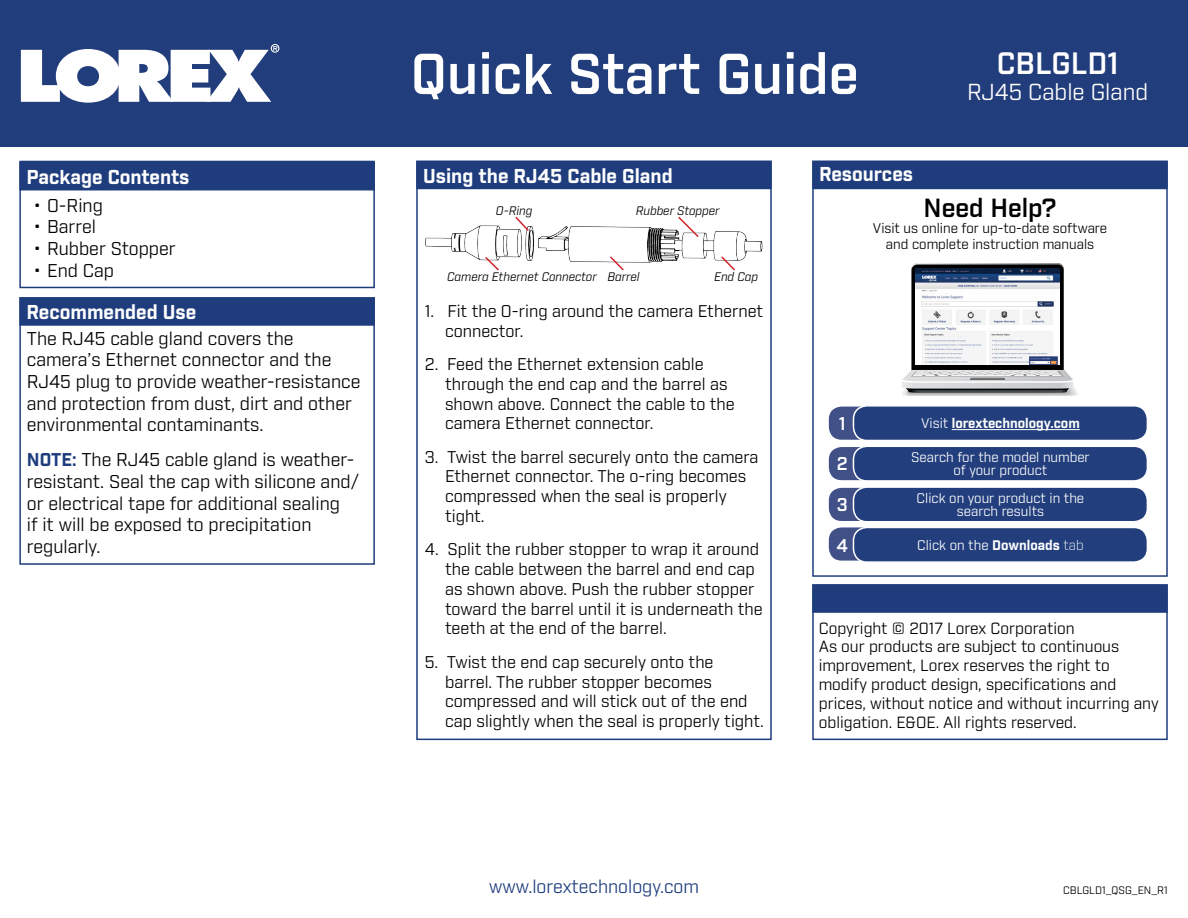
<style>
.page{position:relative;width:1188px;height:918px;background:#fff}
.page>*{position:absolute;margin:0;border:0;box-sizing:border-box;transform-origin:0 0}
.t1{font:600 55.5px "Industry";color:#fff}
.t2{font:600 30px "Industry";color:#fff}
.t3{font:600 25.5px "Industry";color:#000}
.t4{font:22.5px "Industry";color:#fff}
.t5{font:700 19.5px "Industry";color:#fff}
.t6{font:18px/21.6px "Industry";color:#000}
.t7{font:18px "Industry";color:#1f3d7d}
.t8{font:600 18px "Industry";color:#fff}
.t9{font:16.5px/19.8px "Industry";color:#000}
.t10{font:15.75px/18.9px "Industry";color:#000}
.t11{font:13.5px/13.5px "Industry";color:#fff;text-align:center}
.t12{font:13.5px/16.2px "Industry";color:#000;text-align:center}
.t13{font:700 13.5px "Industry";color:#fff}
.t14{font:italic 12px "Industry";color:#000}
.t15{font:10.5px "Industry";color:#000}
.s1{font-weight:700;color:#1f3d7d}
.s2{font-weight:400}
.s3{font-weight:700}
.s4{font-weight:300}
</style>
<div class="page">
<div style="left:19px;top:162px;width:356px;height:28px;background:#1f3d7d"></div>
<div style="left:19px;top:161px;width:356px;height:127px;border:2px solid #1f3d7d"></div>
<div style="left:812px;top:161px;width:356px;height:28px;background:#1f3d7d"></div>
<div style="left:812px;top:161px;width:356px;height:416px;border:2px solid #1f3d7d"></div>
<div style="left:812px;top:584px;width:356px;height:29px;background:#1f3d7d"></div>
<div style="left:812px;top:584px;width:356px;height:156px;border:2px solid #1f3d7d"></div>
<div style="left:19px;top:297px;width:356px;height:29px;background:#1f3d7d"></div>
<div style="left:19px;top:297px;width:356px;height:268px;border:2px solid #1f3d7d"></div>
<div style="left:416px;top:161px;width:356px;height:579px;border:2px solid #1f3d7d"></div>
<div style="left:416px;top:161px;width:356px;height:28px;background:#1f3d7d"></div>
<img style="left:425px;top:225px;width:338px;height:38px">
<svg style="left:483px;top:255px;width:18px;height:16px"></svg>
<svg style="left:608px;top:255px;width:17px;height:16px"></svg>
<svg style="left:720px;top:255px;width:17px;height:16px"></svg>
<svg style="left:514px;top:216px;width:16px;height:17px"></svg>
<svg style="left:677px;top:216px;width:23px;height:23px"></svg>
<div style="left:828px;top:527px;width:294px;height:34px;background:#415188;border-radius:14px"></div>
<div style="left:827px;top:526px;width:296px;height:36px;border:2px solid #fff;border-radius:14px"></div>
<div style="left:853px;top:527px;width:294px;height:35px;background:#223e7c;border-radius:14px"></div>
<div style="left:853px;top:527px;width:295px;height:36px;border:2px solid #fff;border-radius:14px"></div>
<div style="left:828px;top:406px;width:294px;height:34px;background:#415188;border-radius:14px"></div>
<div style="left:827px;top:405px;width:296px;height:36px;border:2px solid #fff;border-radius:14px"></div>
<div style="left:853px;top:406px;width:294px;height:34px;background:#223e7c;border-radius:14px"></div>
<div style="left:853px;top:405px;width:295px;height:36px;border:2px solid #fff;border-radius:14px"></div>
<hr style="left:952px;top:429px;width:128px;height:1px;background:#fff">
<div style="left:828px;top:446px;width:294px;height:35px;background:#415188;border-radius:14px"></div>
<div style="left:827px;top:446px;width:296px;height:36px;border:2px solid #fff;border-radius:14px"></div>
<div style="left:828px;top:487px;width:294px;height:35px;background:#415188;border-radius:14px"></div>
<div style="left:827px;top:486px;width:296px;height:36px;border:2px solid #fff;border-radius:14px"></div>
<div style="left:853px;top:446px;width:294px;height:35px;background:#223e7c;border-radius:14px"></div>
<div style="left:853px;top:446px;width:295px;height:36px;border:2px solid #fff;border-radius:14px"></div>
<div style="left:853px;top:487px;width:294px;height:35px;background:#223e7c;border-radius:14px"></div>
<div style="left:853px;top:486px;width:295px;height:36px;border:2px solid #fff;border-radius:14px"></div>
<svg style="left:902px;top:263px;width:176px;height:133px"></svg>
<img style="left:915px;top:269px;width:145px;height:56px">
<img style="left:915px;top:325px;width:145px;height:39px">
<div style="left:0;top:0;width:1188px;height:147px;background:#223d7b"></div>
<svg style="left:21px;top:44px;width:258px;height:59px"></svg>
<p class="t5" style="left:27px;top:165px;width:164px">Package Contents</p>
<p class="t6" style="left:34px;top:195px;width:71px">• O-Ring</p>
<p class="t6" style="left:34px;top:217px;width:64px">• Barrel</p>
<p class="t6" style="left:34px;top:238px;width:144px">• Rubber Stopper</p>
<p class="t6" style="left:34px;top:260px;width:82px">• End Cap</p>
<p class="t5" style="left:27px;top:300px;width:171px">Recommended Use</p>
<p class="t6" style="left:27px;top:328px;width:335px">The RJ45 cable gland covers the camera’s Ethernet connector and the RJ45 plug to provide weather-resistance and protection from dust, dirt and other environmental contaminants.</p>
<p class="t6" style="left:27px;top:450px;width:334px"><span class="s1">NOTE:</span> The RJ45 cable gland is weather&shy;resistant. Seal the cap with silicone and/ or electrical tape for additional sealing<br>if it will be exposed to precipitation regularly.</p>
<h1 class="t1" style="left:411px;top:40px;width:450px">Quick Start Guide</h1>
<p class="t5" style="left:423px;top:164px;width:251px">Using the RJ45 Cable Gland</p>
<p class="t5" style="left:819px;top:162px;width:96px">Resources</p>
<h2 class="t2" style="left:997px;top:45px;width:123px">CBLGLD1</h2>
<h3 class="t4" style="left:967px;top:78px;width:183px">RJ45 Cable Gland</h3>
<p class="t14" style="left:496px;top:203px;width:38px">O-Ring</p>
<p class="t14" style="left:636px;top:203px;width:86px">Rubber Stopper</p>
<p class="t14" style="left:607px;top:269px;width:34px">Barrel</p>
<p class="t14" style="left:714px;top:269px;width:46px">End Cap</p>
<p class="t9" style="left:445px;top:301px;width:320px;text-indent:-20px">1. Fit the O-ring around the camera Ethernet connector.</p>
<p class="t9" style="left:445px;top:355px;width:291px;text-indent:-20px">2. Feed the Ethernet extension cable through the end cap and the barrel as shown above. Connect the cable to the camera Ethernet connector.</p>
<p class="t9" style="left:445px;top:447px;width:315px;text-indent:-20px">3. Twist the barrel securely onto the camera<br>Ethernet connector. The o-ring becomes compressed when the seal is properly tight.</p>
<p class="t9" style="left:445px;top:540px;width:319px;text-indent:-20px">4. Split the rubber stopper to wrap it around the cable between the barrel and end cap as shown above. Push the rubber stopper toward the barrel until it is underneath the teeth at the end of the barrel.</p>
<p class="t9" style="left:445px;top:652px;width:320px;text-indent:-20px">5. Twist the end cap securely onto the barrel. The rubber stopper becomes compressed and will stick out of the end cap slightly when the seal is properly tight.</p>
<p class="t14" style="left:447px;top:269px;width:151px">Camera Ethernet Connector</p>
<h3 class="t3" style="left:924px;top:192px;width:135px">Need Help?</h3>
<p class="t12" style="left:873px;top:220px;width:236px">Visit us online for up-to-date software and complete instruction manuals</p>
<p class="t8" style="left:839px;top:413px;width:9px">1</p>
<p class="t13" style="left:921px;top:415px;width:160px"><span class="s2">Visit</span> lorextechnology.com</p>
<p class="t11" style="left:911px;top:451px;width:180px">Search for the model number of your product</p>
<p class="t11" style="left:917px;top:491px;width:169px">Click on your product in the</p>
<p class="t8" style="left:837px;top:453px;width:12px">2</p>
<p class="t8" style="left:837px;top:494px;width:12px">3</p>
<p class="t11" style="left:957px;top:505px;width:89px">search results</p>
<p class="t8" style="left:837px;top:534px;width:13px">4</p>
<p class="t11" style="left:917px;top:539px;width:168px">Click on the <span class="s3">Downloads</span> <span class="s4">tab</span></p>
<p class="t10" style="left:819px;top:619px;width:341px">Copyright © 2017 Lorex Corporation<br>As our products are subject to continuous improvement, Lorex reserves the right to modify product design, specifications and prices, without notice and without incurring any obligation. E&amp;OE. All rights reserved.</p>
<p class="t7" style="left:489px;top:876px;width:211px">www.lorextechnology.com</p>
<p class="t15" style="left:1063px;top:884px;width:106px">CBLGLD1_QSG_EN_R1</p>
</div>
